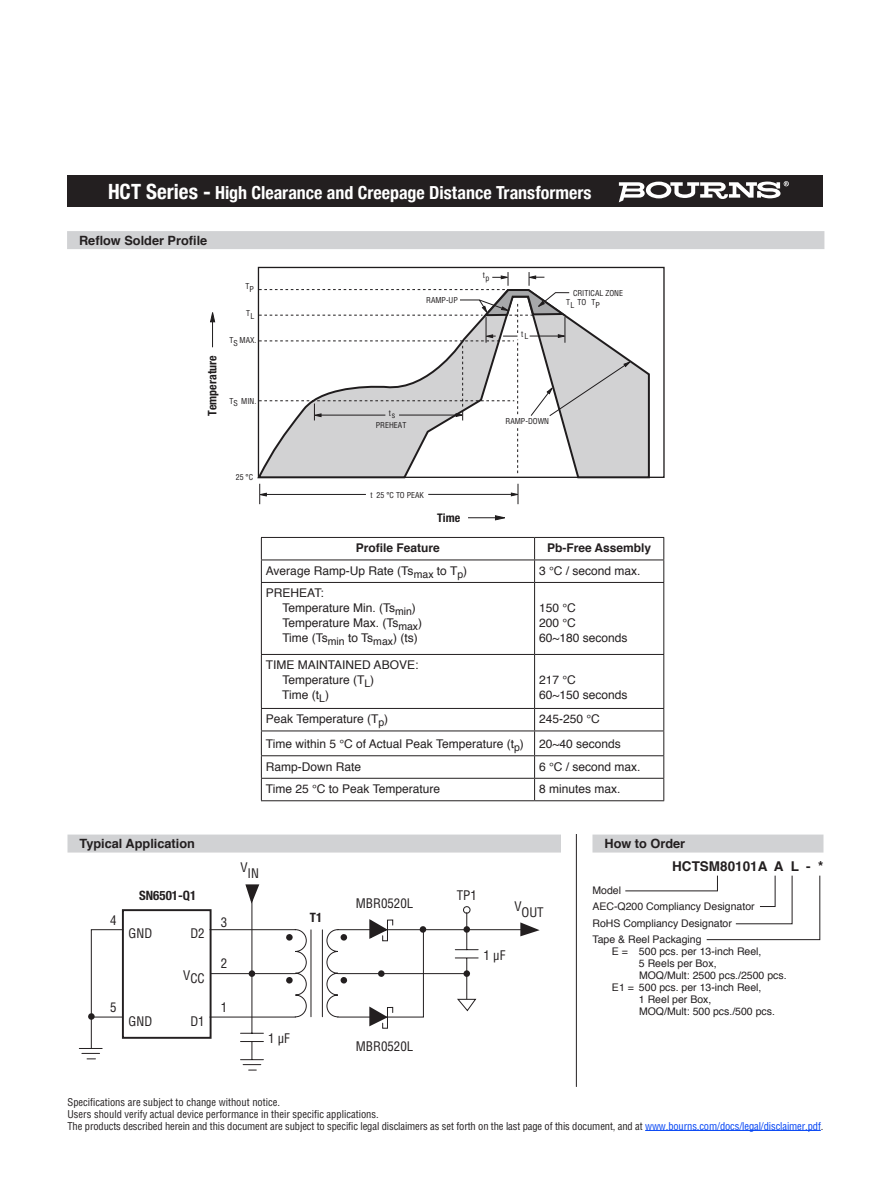
<style>
.page{position:relative;width:891px;height:1188px;background:#fff}
.page>*{position:absolute;margin:0;border:0;box-sizing:border-box;transform-origin:0 0}
.t1{font:700 condensed 18px "Helvetica Neue";color:#fff}
.t2{font:700 13.5px "Helvetica";color:#231f20}
.t3{font:condensed 12.9px "Helvetica";color:#231f20}
.t4{font:700 condensed 12.9px "Helvetica Neue";color:#231f20}
.t5{font:700 12.75px "Helvetica";color:#231f20}
.t6{font:12px/15px "Helvetica";color:#231f20}
.t7{font:700 12px "Helvetica";color:#231f20}
.t8{font:700 condensed 11.85px "Helvetica Neue";color:#1f1c1d}
.t9{font:condensed 10.5px/12px "Helvetica";letter-spacing:-.01em;color:#231f20}
.t10{font:10.5px/16.5px "Helvetica";color:#231f20}
.t11{font:condensed 7.95px "Helvetica";color:#1f1c1d}
.s1{font-size:21px}
.s2{color:#0042f4}
</style>
<div class="page">
<div style="left:68px;top:176px;width:756px;height:31px;background:#231f20"></div>
<svg style="left:619px;top:181px;width:170px;height:21px"></svg>
<hr style="left:645px;top:1130px;width:176px;height:1px;background:#0042f4">
<div style="left:67px;top:231px;width:757px;height:18px;background:#d1d2d4"></div>
<hr style="left:261px;top:537px;width:274px;height:1px;background:#231f20">
<hr style="left:535px;top:537px;width:129px;height:1px;background:#231f20">
<hr style="left:261px;top:560px;width:274px;height:1px;background:#231f20">
<svg style="left:261px;top:538px;width:1px;height:44px"></svg>
<hr style="left:535px;top:560px;width:129px;height:1px;background:#231f20">
<svg style="left:534px;top:538px;width:1px;height:44px"></svg>
<svg style="left:663px;top:538px;width:1px;height:44px"></svg>
<hr style="left:261px;top:582px;width:274px;height:1px;background:#231f20">
<hr style="left:261px;top:583px;width:1px;height:71px;background:#231f20">
<hr style="left:535px;top:582px;width:129px;height:1px;background:#231f20">
<hr style="left:534px;top:583px;width:1px;height:71px;background:#231f20">
<hr style="left:663px;top:583px;width:1px;height:71px;background:#231f20">
<hr style="left:261px;top:654px;width:274px;height:1px;background:#231f20">
<hr style="left:261px;top:655px;width:1px;height:53px;background:#231f20">
<hr style="left:535px;top:654px;width:129px;height:1px;background:#231f20">
<hr style="left:534px;top:655px;width:1px;height:53px;background:#231f20">
<hr style="left:663px;top:655px;width:1px;height:53px;background:#231f20">
<hr style="left:261px;top:708px;width:274px;height:1px;background:#231f20">
<hr style="left:535px;top:708px;width:129px;height:1px;background:#231f20">
<hr style="left:261px;top:731px;width:274px;height:1px;background:#231f20">
<hr style="left:535px;top:731px;width:129px;height:1px;background:#231f20">
<hr style="left:261px;top:755px;width:274px;height:1px;background:#231f20">
<hr style="left:535px;top:755px;width:129px;height:1px;background:#231f20">
<hr style="left:261px;top:778px;width:274px;height:1px;background:#231f20">
<svg style="left:261px;top:709px;width:1px;height:91px"></svg>
<hr style="left:535px;top:778px;width:129px;height:1px;background:#231f20">
<svg style="left:534px;top:709px;width:1px;height:91px"></svg>
<svg style="left:663px;top:709px;width:1px;height:91px"></svg>
<hr style="left:261px;top:800px;width:274px;height:1px;background:#231f20">
<hr style="left:535px;top:800px;width:129px;height:1px;background:#231f20">
<svg style="left:257px;top:288px;width:395px;height:191px"></svg>
<svg style="left:517px;top:428px;width:1px;height:45px"></svg>
<svg style="left:210px;top:312px;width:5px;height:10px"></svg>
<hr style="left:212px;top:314px;width:1px;height:33px;background:#1f1c1d">
<svg style="left:495px;top:515px;width:10px;height:5px"></svg>
<hr style="left:468px;top:517px;width:35px;height:1px;background:#1f1c1d">
<svg style="left:259px;top:272px;width:372px;height:148px"></svg>
<svg style="left:511px;top:484px;width:8px;height:20px"></svg>
<hr style="left:265px;top:494px;width:101px;height:1px;background:#1f1c1d">
<hr style="left:428px;top:494px;width:86px;height:1px;background:#1f1c1d">
<svg style="left:259px;top:484px;width:8px;height:20px"></svg>
<div style="left:68px;top:835px;width:493px;height:18px;background:#d1d2d4"></div>
<div style="left:122px;top:909px;width:90px;height:130px;border:2px solid #231f20"></div>
<hr style="left:311px;top:930px;width:1px;height:87px;background:#231f20">
<hr style="left:322px;top:930px;width:1px;height:87px;background:#231f20">
<hr style="left:252px;top:888px;width:1px;height:145px;background:#231f20">
<svg style="left:79px;top:929px;width:228px;height:142px"></svg>
<svg style="left:245px;top:884px;width:15px;height:23px"></svg>
<svg style="left:326px;top:906px;width:214px;height:123px"></svg>
<div style="left:592px;top:835px;width:232px;height:18px;background:#d1d2d4"></div>
<svg style="left:625px;top:875px;width:196px;height:65px"></svg>
<hr style="left:576px;top:834px;width:1px;height:253px;background:#231f20">
<h1 class="t1" style="left:108px;top:177px;width:485px"><span class="s1">HCT Series -</span> High Clearance and Creepage Distance Transformers</h1>
<p class="t5" style="left:79px;top:230px;width:130px">Reflow Solder Profile</p>
<p class="t8" style="left:202px;top:416px;width:62px;rotate:-90deg">Temperature</p>
<p class="t11" style="left:246px;top:283px;width:10px">TP</p>
<p class="t11" style="left:246px;top:309px;width:10px">TL</p>
<p class="t11" style="left:229px;top:335px;width:28px">T MAX.</p>
<p class="t11" style="left:233px;top:338px;width:6px">S</p>
<p class="t11" style="left:229px;top:396px;width:28px">T MIN.</p>
<p class="t11" style="left:233px;top:398px;width:6px">S</p>
<p class="t11" style="left:483px;top:271px;width:8px">tp</p>
<p class="t11" style="left:573px;top:288px;width:52px">CRITICAL ZONE</p>
<p class="t11" style="left:426px;top:295px;width:33px">RAMP-UP</p>
<p class="t11" style="left:566px;top:297px;width:22px">T TO</p>
<p class="t11" style="left:570px;top:300px;width:5px">L</p>
<p class="t11" style="left:591px;top:298px;width:10px">TP</p>
<p class="t11" style="left:521px;top:330px;width:9px">tL</p>
<p class="t11" style="left:389px;top:409px;width:8px">ts</p>
<p class="t11" style="left:376px;top:420px;width:32px">PREHEAT</p>
<p class="t11" style="left:506px;top:416px;width:45px">RAMP-DOWN</p>
<p class="t11" style="left:236px;top:472px;width:19px">25 °C</p>
<p class="t11" style="left:370px;top:490px;width:55px">t 25 °C TO PEAK</p>
<p class="t8" style="left:437px;top:508px;width:25px">Time</p>
<p class="t7" style="left:356px;top:539px;width:86px">Profile Feature</p>
<p class="t7" style="left:547px;top:539px;width:106px">Pb-Free Assembly</p>
<p class="t6" style="left:266px;top:564px;width:203px">Average Ramp-Up Rate (Ts<sub>max</sub> to T<sub>p</sub>)</p>
<p class="t6" style="left:539px;top:564px;width:103px">3 °C / second max.</p>
<p class="t6" style="left:282px;top:586px;width:141px;text-indent:-16px">PREHEAT:<br>Temperature Min. (Ts<sub>min</sub>)<br>Temperature Max. (Ts<sub>max</sub>)<br>Time (Ts<sub>min</sub> to Ts<sub>max</sub>) (ts)</p>
<p class="t6" style="left:539px;top:601px;width:90px">150 °C<br>200 °C<br>60~180 seconds</p>
<p class="t6" style="left:282px;top:658px;width:138px;text-indent:-16px">TIME MAINTAINED ABOVE:<br>Temperature (T<sub>L</sub>)<br>Time (t<sub>L</sub>)</p>
<p class="t6" style="left:539px;top:673px;width:90px">217 °C<br>60~150 seconds</p>
<p class="t6" style="left:266px;top:712px;width:124px">Peak Temperature (T<sub>p</sub>)</p>
<p class="t6" style="left:539px;top:712px;width:62px">245-250 °C</p>
<p class="t6" style="left:266px;top:737px;width:260px">Time within 5 °C of Actual Peak Temperature (t<sub>p</sub>)</p>
<p class="t6" style="left:539px;top:737px;width:83px">20~40 seconds</p>
<p class="t6" style="left:266px;top:759px;width:97px">Ramp-Down Rate</p>
<p class="t6" style="left:539px;top:759px;width:103px">6 °C / second max.</p>
<p class="t6" style="left:266px;top:782px;width:176px">Time 25 °C to Peak Temperature</p>
<p class="t6" style="left:539px;top:782px;width:83px">8 minutes max.</p>
<p class="t5" style="left:80px;top:833px;width:117px">Typical Application</p>
<p class="t3" style="left:110px;top:912px;width:8px">4</p>
<p class="t4" style="left:139px;top:885px;width:59px">SN6501-Q1</p>
<p class="t3" style="left:129px;top:925px;width:25px">GND</p>
<p class="t3" style="left:190px;top:925px;width:16px">D2</p>
<p class="t3" style="left:183px;top:971px;width:23px">VCC</p>
<p class="t3" style="left:221px;top:914px;width:8px">3</p>
<p class="t3" style="left:221px;top:955px;width:8px">2</p>
<p class="t3" style="left:110px;top:999px;width:8px">5</p>
<p class="t3" style="left:221px;top:999px;width:8px">1</p>
<p class="t3" style="left:129px;top:1013px;width:25px">GND</p>
<p class="t3" style="left:190px;top:1013px;width:16px">D1</p>
<p class="t3" style="left:240px;top:865px;width:20px">VIN</p>
<p class="t3" style="left:268px;top:1030px;width:23px">1 µF</p>
<p class="t4" style="left:310px;top:906px;width:14px">T1</p>
<p class="t3" style="left:356px;top:895px;width:59px">MBR0520L</p>
<p class="t3" style="left:356px;top:1038px;width:59px">MBR0520L</p>
<p class="t3" style="left:457px;top:887px;width:22px">TP1</p>
<p class="t3" style="left:514px;top:904px;width:31px">VOUT</p>
<p class="t3" style="left:484px;top:947px;width:23px">1 µF</p>
<p class="t5" style="left:604px;top:833px;width:82px">How to Order</p>
<p class="t2" style="left:672px;top:855px;width:153px">HCTSM80101A A L - *</p>
<p class="t10" style="left:592px;top:882px;width:164px">Model<br>AEC-Q200 Compliancy Designator<br>RoHS Compliancy Designator<br>Tape &amp; Reel Packaging</p>
<p class="t10" style="left:612px;top:943px;width:151px">E = 500 pcs. per 13-inch Reel,</p>
<p class="t10" style="left:639px;top:956px;width:79px">5 Reels per Box,</p>
<p class="t10" style="left:639px;top:968px;width:149px">MOQ/Mult: 2500 pcs./2500 pcs.</p>
<p class="t10" style="left:612px;top:980px;width:151px">E1 = 500 pcs. per 13-inch Reel,</p>
<p class="t10" style="left:639px;top:992px;width:74px">1 Reel per Box,</p>
<p class="t10" style="left:639px;top:1004px;width:137px">MOQ/Mult: 500 pcs./500 pcs.</p>
<p class="t9" style="left:68px;top:1095px;width:757px">Specifications are subject to change without notice.<br>Users should verify actual device performance in their specific applications.<br>The products described herein and this document are subject to specific legal disclaimers as set forth on the last page of this document, and at <span class="s2">www.bourns.com/docs/legal/disclaimer.pdf</span>.</p>
</div>
